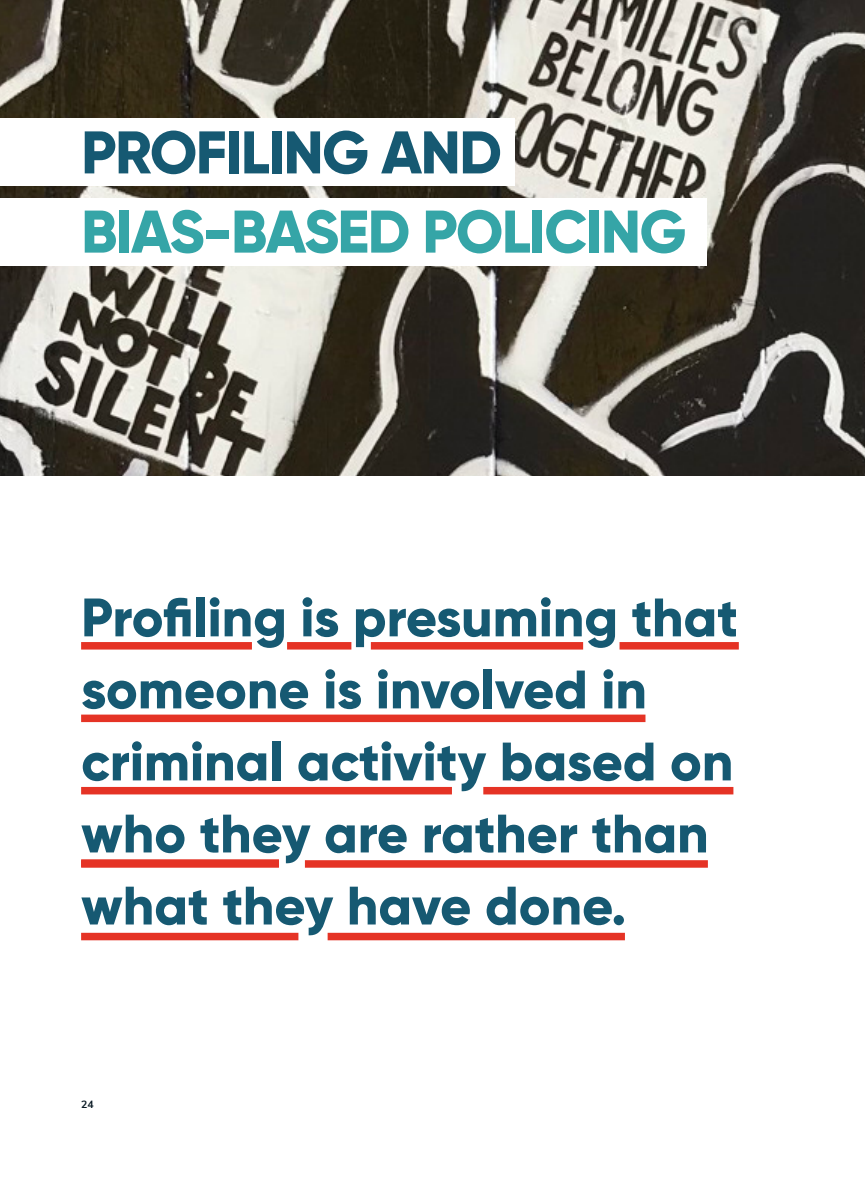
<style>
.page{position:relative;width:865px;height:1189px;background:#fff}
.page>*{position:absolute;margin:0;border:0;box-sizing:border-box;transform-origin:0 0}
.Title_Striped{font:800 60px "Gilroy";letter-spacing:-.025em;color:#35a5a7}
.Title_Striped-2{font:800 60px "Gilroy";letter-spacing:-.025em;color:#165972}
.Quote_Underlined{font:800 54px/72px "Gilroy";color:#165972}
.t1{font:700 10.5px "Nunito Sans";color:#0a1a25}
</style>
<div class="page">
<img style="left:0;top:0;width:864px;height:475px">
<div style="left:0;top:119px;width:515px;height:67px;background:#fff"></div>
<div style="left:0;top:198px;width:706px;height:67px;background:#fff"></div>
<div style="left:81px;top:642px;width:171px;height:7px;background:#e53325"></div>
<div style="left:287px;top:642px;width:64px;height:7px;background:#e53325"></div>
<div style="left:81px;top:860px;width:198px;height:7px;background:#e53325"></div>
<div style="left:81px;top:859px;width:198px;height:7px;background:#e53325"></div>
<div style="left:81px;top:714px;width:564px;height:8px;background:#e53325"></div>
<div style="left:81px;top:786px;width:370px;height:8px;background:#e53325"></div>
<div style="left:81px;top:932px;width:217px;height:8px;background:#e53325"></div>
<div style="left:327px;top:932px;width:297px;height:8px;background:#e53325"></div>
<div style="left:619px;top:642px;width:119px;height:7px;background:#e53325"></div>
<div style="left:483px;top:786px;width:250px;height:8px;background:#e53325"></div>
<div style="left:370px;top:642px;width:213px;height:7px;background:#e53325"></div>
<div style="left:305px;top:860px;width:402px;height:7px;background:#e53325"></div>
<p class="Title_Striped-2" style="left:81px;top:114px;width:422px">PROFILING AND</p>
<p class="Title_Striped" style="left:81px;top:194px;width:606px">BIAS-BASED POLICING</p>
<p class="Quote_Underlined" style="left:81px;top:581px;width:658px">Profiling is presuming that someone is involved in criminal activity based on who they are rather than what they have done.</p>
<p class="t1" style="left:81px;top:1096px;width:14px">24</p>
</div>
